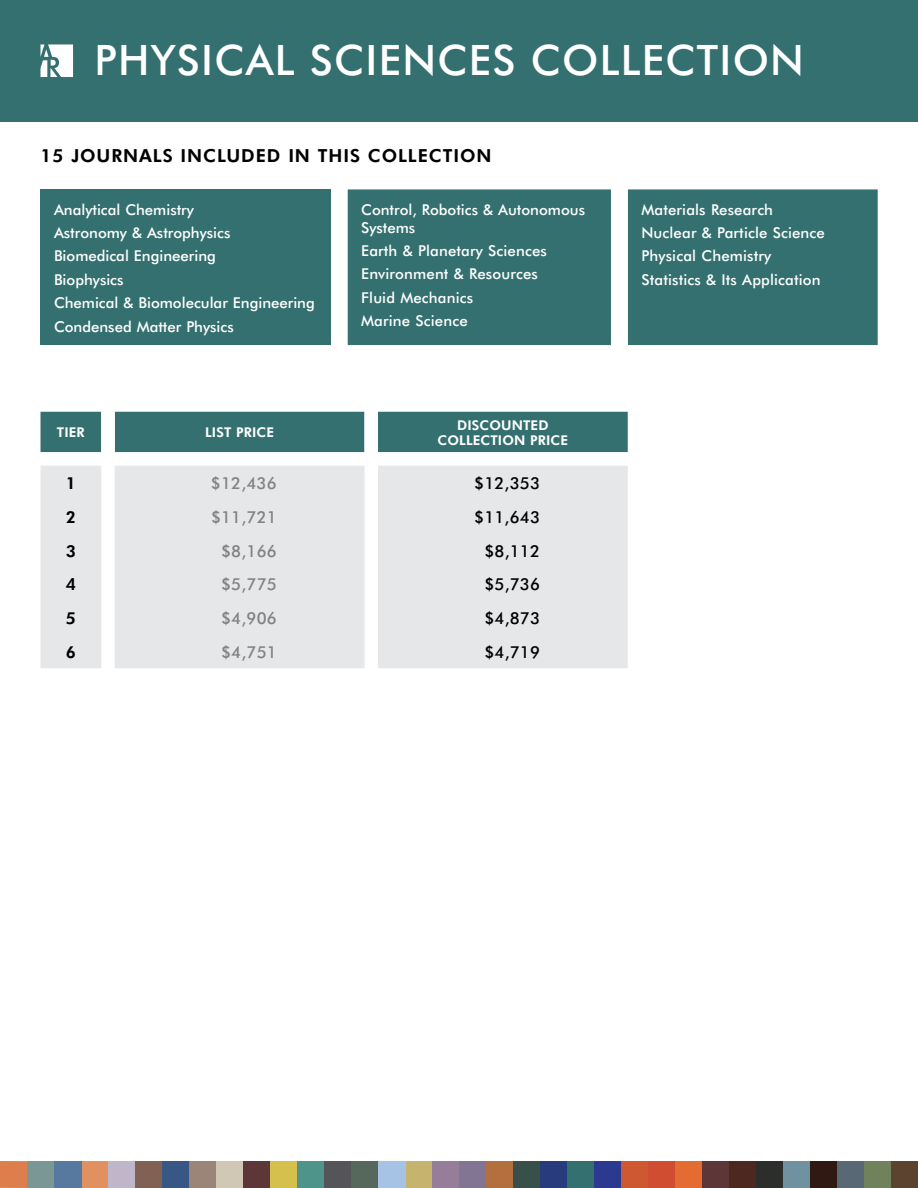
<style>
.page{position:relative;width:918px;height:1188px;background:#fff}
.page>*{position:absolute;margin:0;border:0;box-sizing:border-box;transform-origin:0 0}
.t1{font:500 42px "Futura BT";letter-spacing:.03em;color:#fff}
.t2{font:700 18px "Futura BT";letter-spacing:.05em;color:#000}
.t3{font:500 16.5px "Futura BT";letter-spacing:.01em;color:#808285}
.t4{font:500 16.5px "Futura BT";letter-spacing:.01em;color:#000}
.t5{font:700 16.5px "Futura BT";color:#000}
.t6{font:500 15px/23.4px "Futura BT";color:#fff}
.t7{font:700 13.5px/15px "Futura BT";letter-spacing:.01em;color:#fff;text-align:center}
</style>
<div class="page">
<div style="left:81px;top:1161px;width:27px;height:27px;background:#e19060"></div>
<div style="left:54px;top:1161px;width:27px;height:27px;background:#57799f"></div>
<div style="left:27px;top:1161px;width:27px;height:27px;background:#7a9796"></div>
<div style="left:0;top:1161px;width:27px;height:27px;background:#de7e4c"></div>
<div style="left:270px;top:1161px;width:27px;height:27px;background:#d5c04d"></div>
<div style="left:243px;top:1161px;width:27px;height:27px;background:#5d3738"></div>
<div style="left:702px;top:1161px;width:27px;height:27px;background:#5d3738"></div>
<div style="left:729px;top:1161px;width:27px;height:27px;background:#4c2821"></div>
<div style="left:756px;top:1161px;width:27px;height:27px;background:#2c2e2b"></div>
<div style="left:783px;top:1161px;width:27px;height:27px;background:#70919f"></div>
<div style="left:810px;top:1161px;width:27px;height:27px;background:#301912"></div>
<div style="left:837px;top:1161px;width:27px;height:27px;background:#586875"></div>
<div style="left:864px;top:1161px;width:27px;height:27px;background:#6f825c"></div>
<div style="left:891px;top:1161px;width:27px;height:27px;background:#5c4330"></div>
<div style="left:189px;top:1161px;width:27px;height:27px;background:#9b8579"></div>
<div style="left:216px;top:1161px;width:27px;height:27px;background:#d1c7b5"></div>
<div style="left:162px;top:1161px;width:27px;height:27px;background:#385785"></div>
<div style="left:135px;top:1161px;width:27px;height:27px;background:#826155"></div>
<div style="left:108px;top:1161px;width:27px;height:27px;background:#c0b6ca"></div>
<div style="left:405px;top:1161px;width:27px;height:27px;background:#c5b36e"></div>
<div style="left:378px;top:1161px;width:27px;height:27px;background:#a6c3e6"></div>
<div style="left:351px;top:1161px;width:27px;height:27px;background:#56675b"></div>
<div style="left:324px;top:1161px;width:27px;height:27px;background:#555458"></div>
<div style="left:297px;top:1161px;width:27px;height:27px;background:#4e948b"></div>
<div style="left:540px;top:1161px;width:27px;height:27px;background:#273b7d"></div>
<div style="left:513px;top:1161px;width:27px;height:27px;background:#394f4a"></div>
<div style="left:486px;top:1161px;width:27px;height:27px;background:#b46f3e"></div>
<div style="left:459px;top:1161px;width:27px;height:27px;background:#827593"></div>
<div style="left:432px;top:1161px;width:27px;height:27px;background:#967d99"></div>
<div style="left:675px;top:1161px;width:27px;height:27px;background:#e46c33"></div>
<div style="left:648px;top:1161px;width:27px;height:27px;background:#d04d32"></div>
<div style="left:621px;top:1161px;width:27px;height:27px;background:#cd5831"></div>
<div style="left:594px;top:1161px;width:27px;height:27px;background:#2b3990"></div>
<div style="left:567px;top:1161px;width:27px;height:27px;background:#357070"></div>
<div style="left:0;top:0;width:918px;height:122px;background:#357070"></div>
<div style="left:40px;top:189px;width:291px;height:156px;background:#357070"></div>
<div style="left:348px;top:189px;width:530px;height:156px;background:#357070"></div>
<svg style="left:40px;top:412px;width:588px;height:41px;background:#447a7a"></svg>
<div style="left:40px;top:466px;width:588px;height:202px;background:#e6e7e8"></div>
<svg style="left:40px;top:44px;width:33px;height:33px"></svg>
<h1 class="t1" style="left:94px;top:30px;width:711px">PHYSICAL SCIENCES COLLECTION</h1>
<p class="t2" style="left:40px;top:143px;width:452px">15 JOURNALS INCLUDED IN THIS COLLECTION</p>
<p class="t6" style="left:54px;top:197px;width:262px">Analytical Chemistry<br>Astronomy &amp; Astrophysics<br>Biomedical Engineering<br>Biophysics<br>Chemical &amp; Biomolecular Engineering<br>Condensed Matter Physics</p>
<p class="t6" style="left:361px;top:200px;width:225px;line-height:18px">Control, Robotics &amp; Autonomous<br>Systems</p>
<p class="t6" style="left:361px;top:238px;width:187px">Earth &amp; Planetary Sciences<br>Environment &amp; Resources<br>Fluid Mechanics<br>Marine Science</p>
<p class="t7" style="left:57px;top:424px;width:29px">TIER</p>
<p class="t7" style="left:205px;top:424px;width:71px">LIST PRICE</p>
<p class="t7" style="left:438px;top:417px;width:132px">DISCOUNTED<br>COLLECTION PRICE</p>
<p class="t5" style="left:66px;top:472px;width:12px">1</p>
<p class="t3" style="left:211px;top:472px;width:67px">$12,436</p>
<p class="t4" style="left:474px;top:472px;width:67px">$12,353</p>
<p class="t5" style="left:66px;top:505px;width:12px">2</p>
<p class="t3" style="left:211px;top:505px;width:67px">$11,721</p>
<p class="t4" style="left:474px;top:505px;width:67px">$11,643</p>
<p class="t5" style="left:66px;top:539px;width:12px">3</p>
<p class="t3" style="left:221px;top:539px;width:57px">$8,166</p>
<p class="t4" style="left:484px;top:539px;width:57px">$8,112</p>
<p class="t5" style="left:66px;top:573px;width:12px">4</p>
<p class="t3" style="left:221px;top:573px;width:57px">$5,775</p>
<p class="t4" style="left:484px;top:573px;width:57px">$5,736</p>
<p class="t5" style="left:66px;top:606px;width:12px">5</p>
<p class="t3" style="left:221px;top:606px;width:57px">$4,906</p>
<p class="t4" style="left:484px;top:606px;width:57px">$4,873</p>
<p class="t5" style="left:66px;top:640px;width:12px">6</p>
<p class="t3" style="left:221px;top:640px;width:57px">$4,751</p>
<p class="t4" style="left:484px;top:640px;width:57px">$4,719</p>
<p class="t6" style="left:641px;top:197px;width:185px">Materials Research<br>Nuclear &amp; Particle Science<br>Physical Chemistry<br>Statistics &amp; Its Application</p>
</div>
